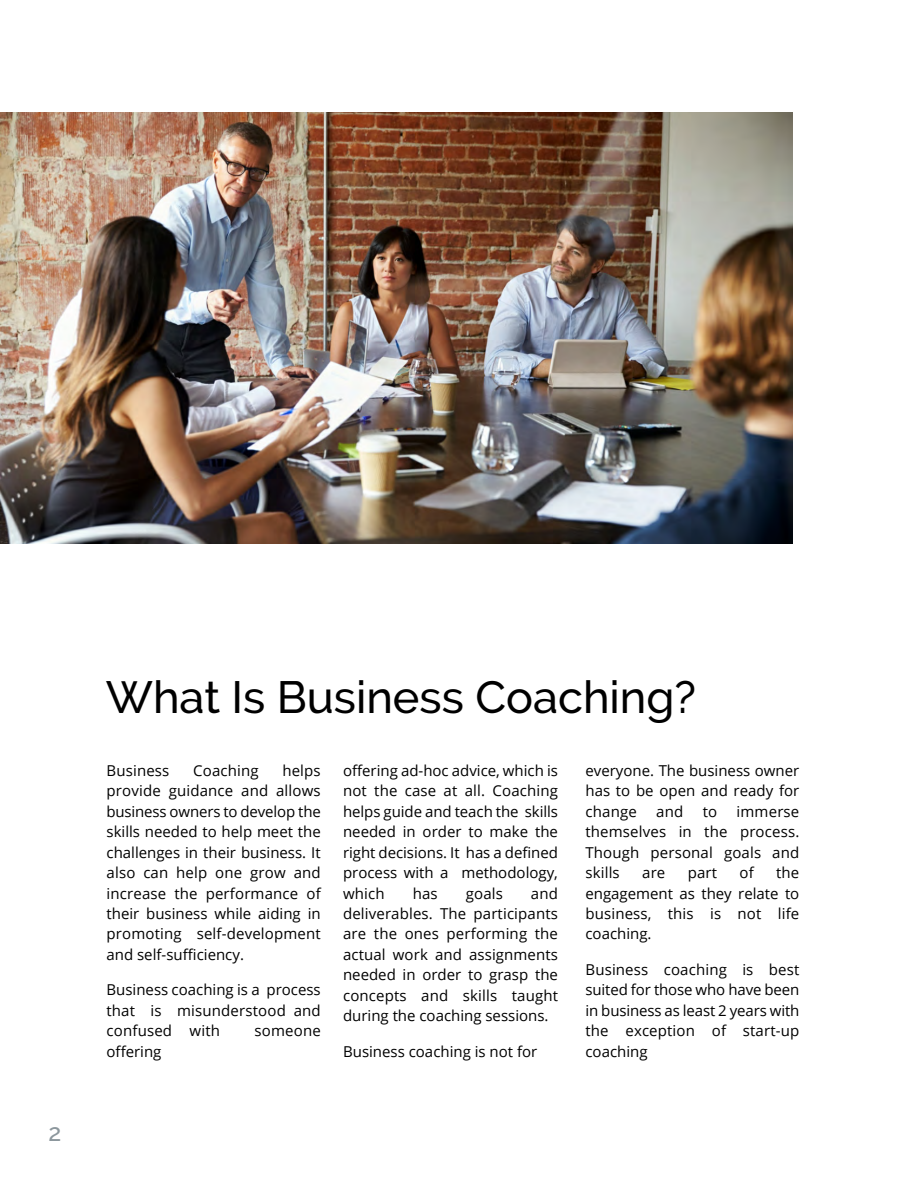
<style>
.page{position:relative;width:918px;height:1188px;background:#fff}
.page>*{position:absolute;margin:0;border:0;box-sizing:border-box;transform-origin:0 0}
.t1{font:500 45px "Raleway";color:#000}
.t2{font:500 24px "Raleway";color:#8c979d}
.t3{font:15px/20.4px "Open Sans";color:#000;text-align:justify}
</style>
<div class="page">
<img style="left:0;top:112px;width:792px;height:431px">
<h2 class="t2" style="left:48px;top:1118px;width:14px">2</h2>
<h1 class="t1" style="left:106px;top:670px;width:592px">What Is Business Coaching?</h1>
<p class="t3" style="left:107px;top:762px;width:216px;text-indent:176px">helps provide guidance and allows business owners to develop the skills needed to help meet the challenges in their business. It also can help one grow and increase the performance of their business while aiding in promoting self-development and self-sufficiency.</p>
<p class="t3" style="left:107px;top:981px;width:216px">Business coaching is a process that is misunderstood and confused with</p>
<p class="t3" style="left:107px;top:762px;width:64px">Business</p>
<p class="t3" style="left:193px;top:762px;width:67px">Coaching</p>
<p class="t3" style="left:254px;top:1022px;width:68px">someone</p>
<p class="t3" style="left:107px;top:1042px;width:56px">offering</p>
<p class="t3" style="left:343px;top:762px;width:216px">offering ad-hoc advice, which is not the case at all. Coaching helps guide and teach the skills needed in order to make the right decisions. It has a defined process with a methodology, which</p>
<p class="t3" style="left:343px;top:884px;width:216px;text-indent:188px">and deliverables. The participants are the ones performing the actual work and assignments needed in order to grasp the concepts and skills taught during the coaching sessions.</p>
<p class="t3" style="left:343px;top:1043px;width:196px">Business coaching is not for</p>
<p class="t3" style="left:413px;top:884px;width:27px">has</p>
<p class="t3" style="left:466px;top:884px;width:39px">goals</p>
<p class="t3" style="left:585px;top:762px;width:215px">everyone. The business owner has to be open and ready for change</p>
<p class="t3" style="left:656px;top:803px;width:29px">and</p>
<p class="t3" style="left:703px;top:803px;width:16px">to</p>
<p class="t3" style="left:585px;top:803px;width:215px;text-indent:151px">immerse themselves in the process.<br>Though personal goals and skills</p>
<p class="t3" style="left:642px;top:864px;width:25px">are</p>
<p class="t3" style="left:688px;top:864px;width:31px">part</p>
<p class="t3" style="left:740px;top:864px;width:16px">of</p>
<p class="t3" style="left:585px;top:864px;width:215px;text-indent:191px">the engagement as they relate to business, this is not life coaching.</p>
<p class="t3" style="left:585px;top:961px;width:215px">Business coaching is best suited for those who have been in business as least 2 years with the exception of start-up coaching</p>
</div>
